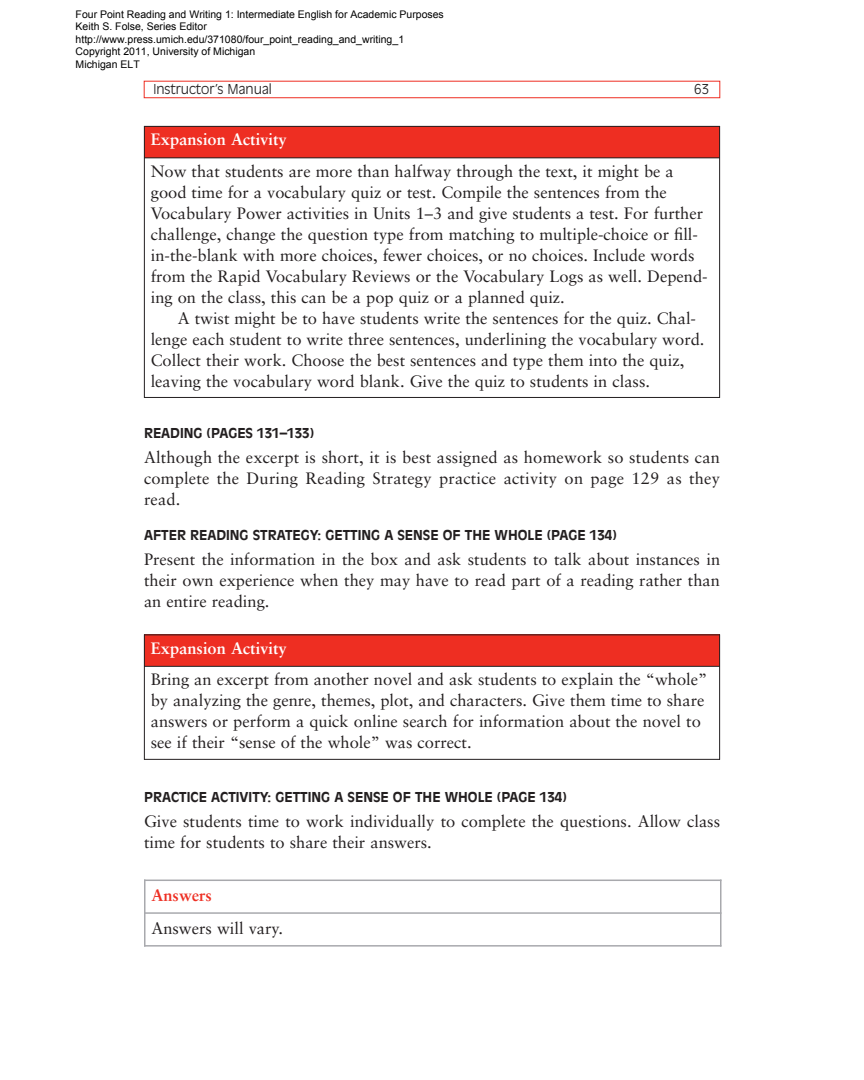
<style>
.page{position:relative;width:864px;height:1080px;background:#fff}
.page>*{position:absolute;margin:0;border:0;box-sizing:border-box;transform-origin:0 0}
.t1{font:16.5px/21px "Sabon";color:#231f20}
.t2{font:700 16.5px "Sabon";color:#fff}
.t3{font:700 16.5px "Sabon";color:#ee2e22}
.t4{font:700 13.5px "Antique Olive";color:#231f20}
.t5{font:300 13.5px "Antique Olive";color:#231f20}
.t6{font:10.5px/12.6px "Arial";color:#000}
</style>
<div class="page">
<div style="left:144px;top:81px;width:576px;height:17px;border:1px solid #ee2e22"></div>
<div style="left:144px;top:126px;width:576px;height:32px;background:#ee2e22"></div>
<hr style="left:144px;top:126px;width:1px;height:272px;background:#231f20">
<hr style="left:719px;top:126px;width:1px;height:272px;background:#231f20">
<hr style="left:144px;top:126px;width:576px;height:1px;background:#231f20">
<hr style="left:144px;top:157px;width:576px;height:1px;background:#231f20">
<hr style="left:144px;top:397px;width:576px;height:1px;background:#231f20">
<div style="left:144px;top:634px;width:576px;height:32px;background:#ee2e22"></div>
<hr style="left:144px;top:634px;width:1px;height:126px;background:#231f20">
<hr style="left:719px;top:634px;width:1px;height:126px;background:#231f20">
<hr style="left:144px;top:634px;width:576px;height:1px;background:#231f20">
<hr style="left:144px;top:666px;width:576px;height:1px;background:#231f20">
<hr style="left:144px;top:759px;width:576px;height:1px;background:#231f20">
<hr style="left:144px;top:880px;width:2px;height:67px;background:#a8a9ad">
<hr style="left:720px;top:880px;width:2px;height:67px;background:#a8a9ad">
<hr style="left:144px;top:880px;width:578px;height:1px;background:#a8a9ad">
<hr style="left:144px;top:912px;width:578px;height:2px;background:#a8a9ad">
<hr style="left:144px;top:945px;width:578px;height:2px;background:#a8a9ad">
<p class="t6" style="left:76px;top:8px;width:370px">Four Point Reading and Writing 1: Intermediate English for Academic Purposes Keith S. Folse, Series Editor http://www.press.umich.edu/371080/four_point_reading_and_writing_1<br>Copyright 2011, University of Michigan<br>Michigan ELT</p>
<p class="t5" style="left:153px;top:83px;width:120px">Instructor’s Manual</p>
<p class="t5" style="left:694px;top:83px;width:17px">63</p>
<p class="t2" style="left:151px;top:133px;width:138px">Expansion Activity</p>
<p class="t1" style="left:151px;top:162px;width:558px">Now that students are more than halfway through the text, it might be a good time for a vocabulary quiz or test. Compile the sentences from the Vocabulary Power activities in Units 1–3 and give students a test. For further challenge, change the question type from matching to multiple-choice or fill&shy;in-the-blank with more choices, fewer choices, or no choices. Include words from the Rapid Vocabulary Reviews or the Vocabulary Logs as well. Depend&shy;ing on the class, this can be a pop quiz or a planned quiz.</p>
<p class="t1" style="left:151px;top:309px;width:555px;text-indent:27px">A twist might be to have students write the sentences for the quiz. Chal&shy;lenge each student to write three sentences, underlining the vocabulary word.<br>Collect their work. Choose the best sentences and type them into the quiz, leaving the vocabulary word blank. Give the quiz to students in class.</p>
<p class="t4" style="left:144px;top:427px;width:172px">READING (PAGES 131–133)</p>
<p class="t1" style="left:144px;top:449px;width:578px;text-align:justify">Although the excerpt is short, it is best assigned as homework so students can complete the During Reading Strategy practice activity on page 129 as they read.</p>
<p class="t4" style="left:144px;top:529px;width:474px">AFTER READING STRATEGY: GETTING A SENSE OF THE WHOLE (PAGE 134)</p>
<p class="t1" style="left:144px;top:551px;width:578px;text-align:justify">Present the information in the box and ask students to talk about instances in their own experience when they may have to read part of a reading rather than an entire reading.</p>
<p class="t2" style="left:151px;top:641px;width:138px">Expansion Activity</p>
<p class="t1" style="left:151px;top:670px;width:558px">Bring an excerpt from another novel and ask students to explain the “whole” by analyzing the genre, themes, plot, and characters. Give them time to share answers or perform a quick online search for information about the novel to see if their “sense of the whole” was correct.</p>
<p class="t4" style="left:144px;top:791px;width:424px">PRACTICE ACTIVITY: GETTING A SENSE OF THE WHOLE (PAGE 134)</p>
<p class="t1" style="left:144px;top:812px;width:578px">Give students time to work individually to complete the questions. Allow class time for students to share their answers.</p>
<p class="t3" style="left:152px;top:889px;width:62px">Answers</p>
<p class="t1" style="left:152px;top:919px;width:133px">Answers will vary.</p>
</div>
